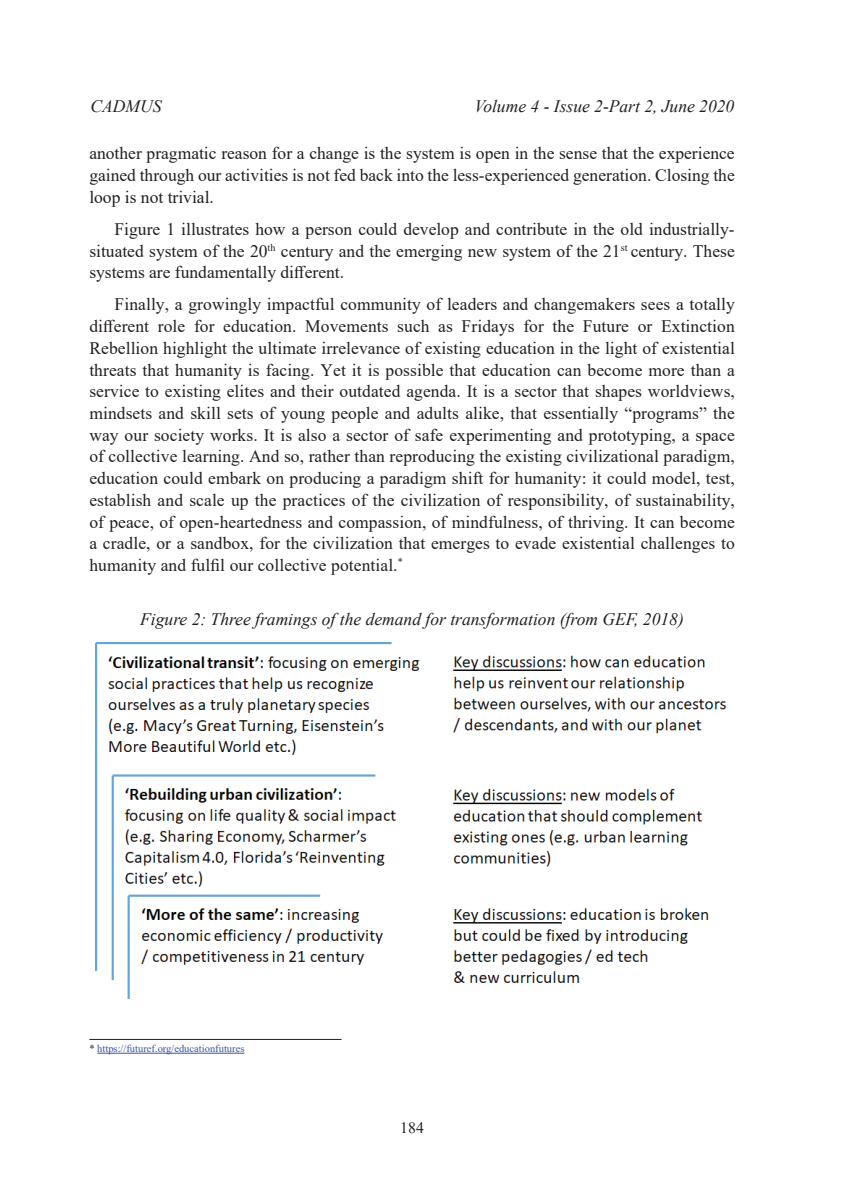
<style>
.page{position:relative;width:844px;height:1191px;background:#fff}
.page>*{position:absolute;margin:0;border:0;box-sizing:border-box;transform-origin:0 0}
.t1{font:17.5px/21.7px "Times New Roman";color:#231f20;text-align:justify}
.t2{font:italic 17.5px "Times New Roman";color:#231f20}
.t3{font:15.75px "Times New Roman";color:#231f20}
.t4{font:10.5px "Times New Roman";color:#3853a3}
.s1{color:#231f20}
</style>
<div class="page">
<hr style="left:89px;top:1039px;width:252px;height:1px;background:#231f20">
<hr style="left:97px;top:1052px;width:147px;height:1px;background:#3853a3">
<img style="left:96px;top:642px;width:631px;height:356px">
<p class="t2" style="left:90px;top:94px;width:72px">CADMUS</p>
<p class="t2" style="left:474px;top:94px;width:261px">Volume 4 - Issue 2-Part 2, June 2020</p>
<p class="t1" style="left:89px;top:142px;width:646px">another pragmatic reason for a change is the system is open in the sense that the experience gained through our activities is not fed back into the less-experienced generation. Closing the loop is not trivial.</p>
<p class="t1" style="left:89px;top:217px;width:646px;text-indent:25px">Figure 1 illustrates how a person could develop and contribute in the old industrially&shy;situated system of the 20<sup>th</sup> century and the emerging new system of the 21<sup>st</sup> century. These systems are fundamentally different.</p>
<p class="t1" style="left:89px;top:293px;width:647px;text-indent:25px">Finally, a growingly impactful community of leaders and changemakers sees a totally different role for education. Movements such as Fridays for the Future or Extinction Rebellion highlight the ultimate irrelevance of existing education in the light of existential threats that humanity is facing. Yet it is possible that education can become more than a service to existing elites and their outdated agenda. It is a sector that shapes worldviews, mindsets and skill sets of young people and adults alike, that essentially “programs” the way our society works. It is also a sector of safe experimenting and prototyping, a space of collective learning. And so, rather than reproducing the existing civilizational paradigm, education could embark on producing a paradigm shift for humanity: it could model, test, establish and scale up the practices of the civilization of responsibility, of sustainability, of peace, of open-heartedness and compassion, of mindfulness, of thriving. It can become a cradle, or a sandbox, for the civilization that emerges to evade existential challenges to humanity and fulfil our collective potential.<sup>*</sup></p>
<p class="t2" style="left:140px;top:607px;width:545px">Figure 2: Three framings of the demand for transformation (from GEF, 2018)</p>
<p class="t4" style="left:89px;top:1041px;width:156px"><span class="s1">*</span> https://futuref.org/educationfutures</p>
<p class="t3" style="left:400px;top:1116px;width:25px">184</p>
</div>
